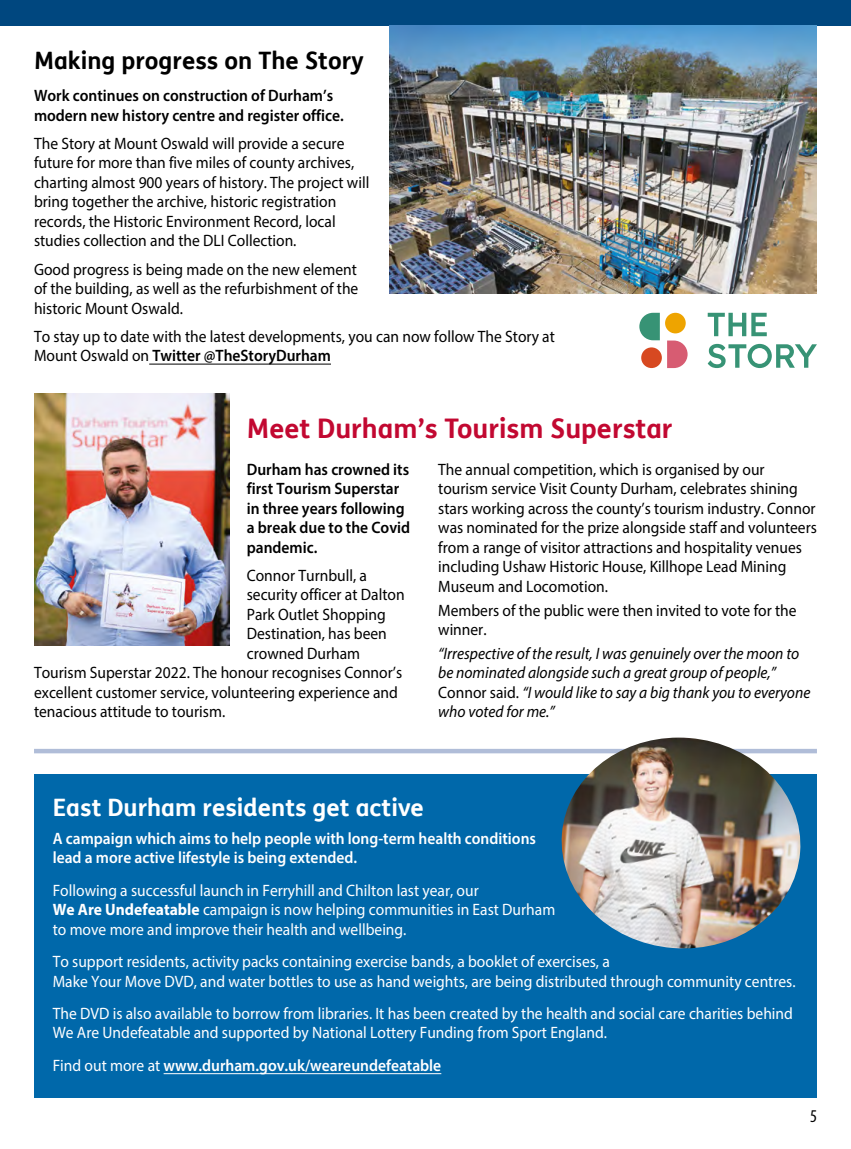
<style>
.page{position:relative;width:851px;height:1149px;background:#fff}
.page>*{position:absolute;margin:0;border:0;box-sizing:border-box;transform-origin:0 0}
.Bold_heading_H3{font:700 27px "FS Me";color:#c20831}
.Smaller_bolder_headi{font:700 24px "FS Me";color:#fff}
.Med_heading_H3{font:700 24px "FS Me";color:#000}
.t1{font:condensed 18px "Myriad Pro";color:#000}
.Body_text_P{font:16.5px/19.5px "Myriad Pro";color:#000;scale:.94 1}
.Body_text_P-2{font:16.5px/19.5px "Myriad Pro";color:#fff;scale:.94 1}
.Bolder_body_text_P{font:600 16.5px/19.5px "Myriad Pro";color:#000;scale:.94 1}
.Body_text_P-3{font:italic 16.5px/19.5px "Myriad Pro";color:#000;scale:.94 1}
.Bolder_body_text_P-2{font:600 16.5px/19.5px "Myriad Pro";color:#fff;scale:.94 1}
.Body_text_P-4{font:600 16.5px "Myriad Pro";color:#fff;scale:.94 1}
.s1{font-weight:600}
.s2{font-style:normal}
.s3{font-weight:700}
.s4{font-weight:400}
</style>
<div class="page">
<div style="left:0;top:0;width:850px;height:26px;background:#00477f"></div>
<hr style="left:149px;top:364px;width:182px;height:1px;background:#000">
<img style="left:389px;top:26px;width:427px;height:267px">
<div style="left:641px;top:347px;width:20px;height:21px;background:#d74921;border-radius:50%"></div>
<svg style="left:639px;top:313px;width:20px;height:27px"></svg>
<div style="left:665px;top:313px;width:20px;height:20px;background:#eea400;border-radius:50%"></div>
<svg style="left:667px;top:340px;width:20px;height:28px"></svg>
<svg style="left:707px;top:313px;width:59px;height:23px"></svg>
<svg style="left:707px;top:344px;width:109px;height:24px"></svg>
<img style="left:34px;top:393px;width:196px;height:252px">
<div style="left:34px;top:748px;width:782px;height:5px;background:#b0bdd8"></div>
<div style="left:34px;top:774px;width:782px;height:323px;background:#0068aa"></div>
<hr style="left:164px;top:1073px;width:277px;height:1px;background:#fff">
<img style="left:557px;top:737px;width:247px;height:212px">
<h3 class="Med_heading_H3" style="left:34px;top:46px;width:331px">Making progress on The Story</h3>
<p class="Bolder_body_text_P" style="left:34px;top:86px;width:331px">Work continues on construction of Durham’s modern new history centre and register office.</p>
<p class="Body_text_P" style="left:34px;top:133px;width:358px">The Story at Mount Oswald will provide a secure future for more than five miles of county archives, charting almost 900 years of history. The project will bring together the archive, historic registration records, the Historic Environment Record, local studies collection and the DLI Collection.</p>
<p class="Body_text_P" style="left:34px;top:259px;width:346px;text-align:justify">Good progress is being made on the new element of the building, as well as the refurbishment of the historic Mount Oswald.</p>
<p class="Body_text_P" style="left:34px;top:326px;width:555px">To stay up to date with the latest developments, you can now follow The Story at<br>Mount Oswald on <span class="s1">Twitter @TheStoryDurham</span></p>
<h3 class="Bold_heading_H3" style="left:247px;top:411px;width:427px">Meet Durham’s Tourism Superstar</h3>
<p class="Bolder_body_text_P" style="left:247px;top:459px;width:175px">Durham has crowned its first Tourism Superstar in three years following a break due to the Covid pandemic.</p>
<p class="Body_text_P" style="left:247px;top:565px;width:129px">Connor Turnbull, a</p>
<p class="Body_text_P" style="left:247px;top:584px;width:169px">security officer at Dalton</p>
<p class="Body_text_P" style="left:247px;top:604px;width:149px">Park Outlet Shopping</p>
<p class="Body_text_P" style="left:247px;top:623px;width:150px">Destination, has been</p>
<p class="Body_text_P" style="left:247px;top:643px;width:122px">crowned Durham</p>
<p class="Body_text_P" style="left:34px;top:662px;width:393px">Tourism Superstar 2022. The honour recognises Connor’s</p>
<p class="Body_text_P" style="left:34px;top:682px;width:388px">excellent customer service, volunteering experience and</p>
<p class="Body_text_P" style="left:34px;top:701px;width:205px">tenacious attitude to tourism.</p>
<p class="Body_text_P" style="left:438px;top:459px;width:404px">The annual competition, which is organised by our tourism service Visit County Durham, celebrates shining stars working across the county’s tourism industry. Connor was nominated for the prize alongside staff and volunteers from a range of visitor attractions and hospitality venues including Ushaw Historic House, Killhope Lead Mining Museum and Locomotion.</p>
<p class="Body_text_P" style="left:438px;top:600px;width:383px">Members of the public were then invited to vote for the winner.</p>
<p class="Body_text_P-3" style="left:438px;top:643px;width:397px">“Irrespective of the result, I was genuinely over the moon to be nominated alongside such a great group of people,” <span class="s2">Connor said.</span> “I would like to say a big thank you to everyone who voted for me.”</p>
<h3 class="Smaller_bolder_headi" style="left:53px;top:792px;width:372px">East Durham residents get active</h3>
<p class="Bolder_body_text_P-2" style="left:53px;top:828px;width:515px">A campaign which aims to help people with long-term health conditions lead a more active lifestyle is being extended.</p>
<p class="Body_text_P-2" style="left:53px;top:879px;width:536px">Following a successful launch in Ferryhill and Chilton last year, our<br><span class="s3">We Are Undefeatable</span> campaign is now helping communities in East Durham to move more and improve their health and wellbeing.</p>
<p class="Body_text_P-2" style="left:53px;top:951px;width:791px">To support residents, activity packs containing exercise bands, a booklet of exercises, a<br>Make Your Move DVD, and water bottles to use as hand weights, are being distributed through community centres.</p>
<p class="Body_text_P-2" style="left:53px;top:1002px;width:788px">The DVD is also available to borrow from libraries. It has been created by the health and social care charities behind<br>We Are Undefeatable and supported by National Lottery Funding from Sport England.</p>
<p class="Body_text_P-4" style="left:53px;top:1054px;width:415px"><span class="s4">Find out more at</span> www.durham.gov.uk/weareundefeatable</p>
<p class="t1" style="left:809px;top:1104px;width:8px">5</p>
</div>
